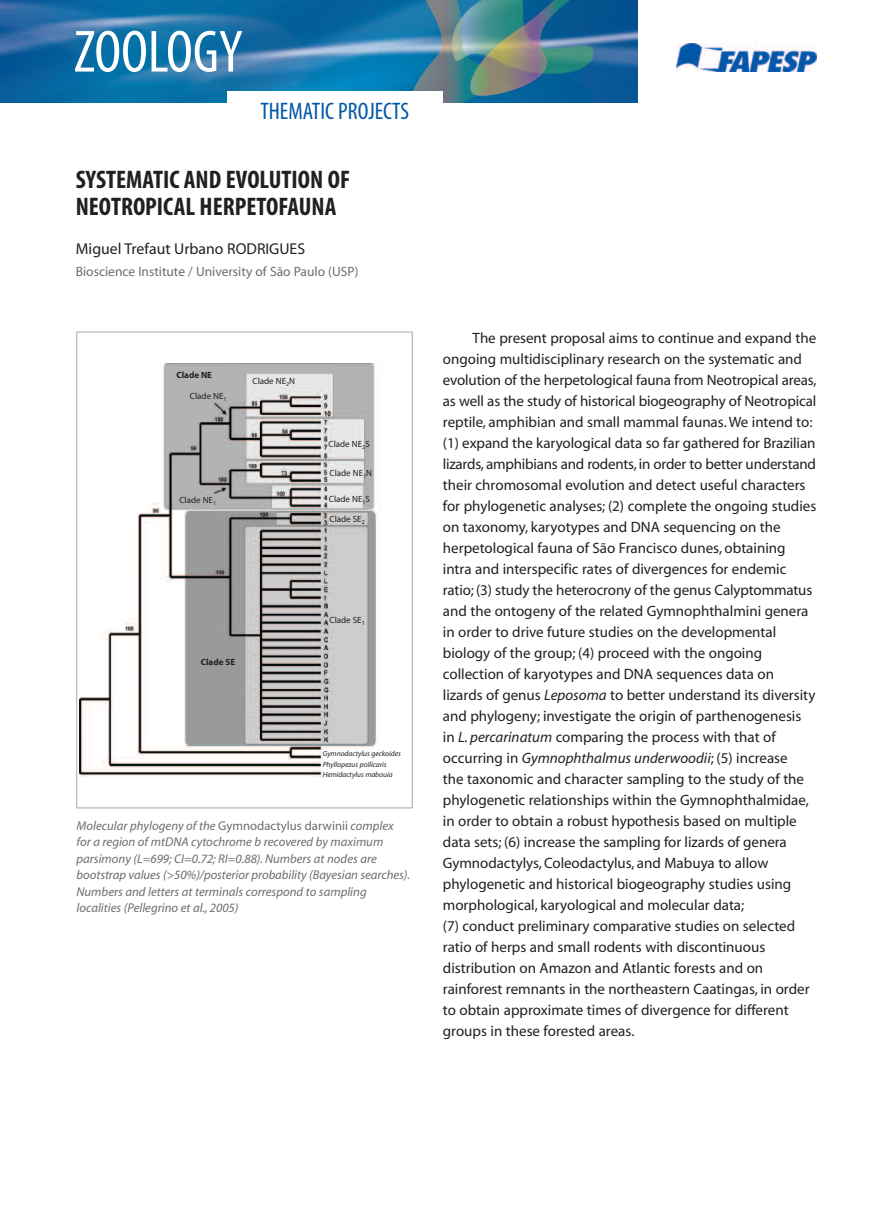
<style>
.page{position:relative;width:893px;height:1225px;background:#fff}
.page>*{position:absolute;margin:0;border:0;box-sizing:border-box;transform-origin:0 0}
.t1{font:condensed 60px "Myriad";color:#fff}
.t2{font:700 condensed 25.5px/27px "Myriad";color:#231f20}
.t3{font:condensed 24px "Myriad";color:#0157a8}
.t4{font:15.75px "Myriad";color:#231f20}
.t5{font:15px/21px "Myriad";color:#231f20}
.t6{font:13.5px "Myriad";color:#6c6d70}
.t7{font:italic 12.75px/16.5px "Myriad";color:#6c6d70}
.t8{font:9px "Myriad";color:#231f20}
.t9{font:700 9px "Myriad";color:#231f20}
.t10{font:italic 7.5px/10.5px "Myriad";color:#231f20}
.s1{font-style:normal}
.s2{font-style:italic}
</style>
<div class="page">
<img style="left:0;top:0;width:638px;height:102px">
<div style="left:227px;top:91px;width:215px;height:27px;background:#fff"></div>
<img style="left:80px;top:363px;width:300px;height:413px">
<div style="left:77px;top:332px;width:335px;height:476px;border:1px solid #a8a9ad"></div>
<img style="left:676px;top:43px;width:140px;height:28px">
<h1 class="t1" style="left:74px;top:31px;width:170px">ZOOLOGY</h1>
<h3 class="t3" style="left:260px;top:102px;width:150px">THEMATIC PROJECTS</h3>
<h2 class="t2" style="left:76px;top:168px;width:276px">SYSTEMATIC AND EVOLUTION OF<br>NEOTROPICAL HERPETOFAUNA</h2>
<p class="t4" style="left:76px;top:242px;width:231px">Miguel Trefaut Urbano RODRIGUES</p>
<p class="t6" style="left:76px;top:266px;width:284px">Bioscience Institute / University of São Paulo (USP)</p>
<p class="t9" style="left:176px;top:371px;width:37px">Clade NE</p>
<p class="t8" style="left:190px;top:393px;width:38px">Clade NE<sub>1</sub></p>
<p class="t8" style="left:252px;top:378px;width:44px">Clade NE<sub>2</sub>N</p>
<p class="t8" style="left:179px;top:496px;width:38px">Clade NE<sub>1</sub></p>
<p class="t8" style="left:329px;top:440px;width:43px">Clade NE<sub>2</sub>S</p>
<p class="t8" style="left:330px;top:470px;width:44px">Clade NE<sub>1</sub>N</p>
<p class="t8" style="left:329px;top:496px;width:43px">Clade NE<sub>1</sub>S</p>
<p class="t8" style="left:330px;top:516px;width:37px">Clade SE<sub>2</sub></p>
<p class="t9" style="left:201px;top:658px;width:36px">Clade SE</p>
<p class="t8" style="left:330px;top:617px;width:37px">Clade SE<sub>1</sub></p>
<p class="t10" style="left:323px;top:749px;width:80px">Gymnodactylus geckoides<br>Phyllopezus pollicaris<br>Hemidactylus mabouia</p>
<p class="t7" style="left:77px;top:818px;width:335px">Molecular phylogeny of the <span class="s1">Gymnodactylus darwinii</span> complex for a region of mtDNA cytochrome b recovered by maximum parsimony (L=699; CI=0.72; RI=0.88).Numbers at nodes are bootstrap values (&gt;50%)/posterior probability (Bayesian searches).<br>Numbers and letters at terminals correspond to sampling localities (Pellegrino et al., 2005)</p>
<p class="t5" style="left:443px;top:328px;width:375px;text-indent:30px">The present proposal aims to continue and expand the ongoing multidisciplinary research on the systematic and evolution of the herpetological fauna from Neotropical areas, as well as the study of historical biogeography of Neotropical reptile, amphibian and small mammal faunas. We intend to: (1) expand the karyological data so far gathered for Brazilian lizards, amphibians and rodents, in order to better understand their chromosomal evolution and detect useful characters for phylogenetic analyses; (2) complete the ongoing studies on taxonomy, karyotypes and DNA sequencing on the herpetological fauna of São Francisco dunes, obtaining intra and interspecific rates of divergences for endemic ratio; (3) study the heterocrony of the genus Calyptommatus and the ontogeny of the related Gymnophthalmini genera in order to drive future studies on the developmental biology of the group; (4) proceed with the ongoing collection of karyotypes and DNA sequences data on lizards of genus <span class="s2">Leposoma</span> to better understand its diversity and phylogeny; investigate the origin of parthenogenesis in <span class="s2">L. percarinatum</span> comparing the process with that of occurring in <span class="s2">Gymnophthalmus underwoodii</span>; (5) increase<br>the taxonomic and character sampling to the study of the phylogenetic relationships within the Gymnophthalmidae, in order to obtain a robust hypothesis based on multiple data sets; (6) increase the sampling for lizards of genera Gymnodactylys, Coleodactylus, and Mabuya to allow phylogenetic and historical biogeography studies using morphological, karyological and molecular data;<br>(7) conduct preliminary comparative studies on selected ratio of herps and small rodents with discontinuous distribution on Amazon and Atlantic forests and on rainforest remnants in the northeastern Caatingas, in order to obtain approximate times of divergence for different groups in these forested areas.</p>
</div>
